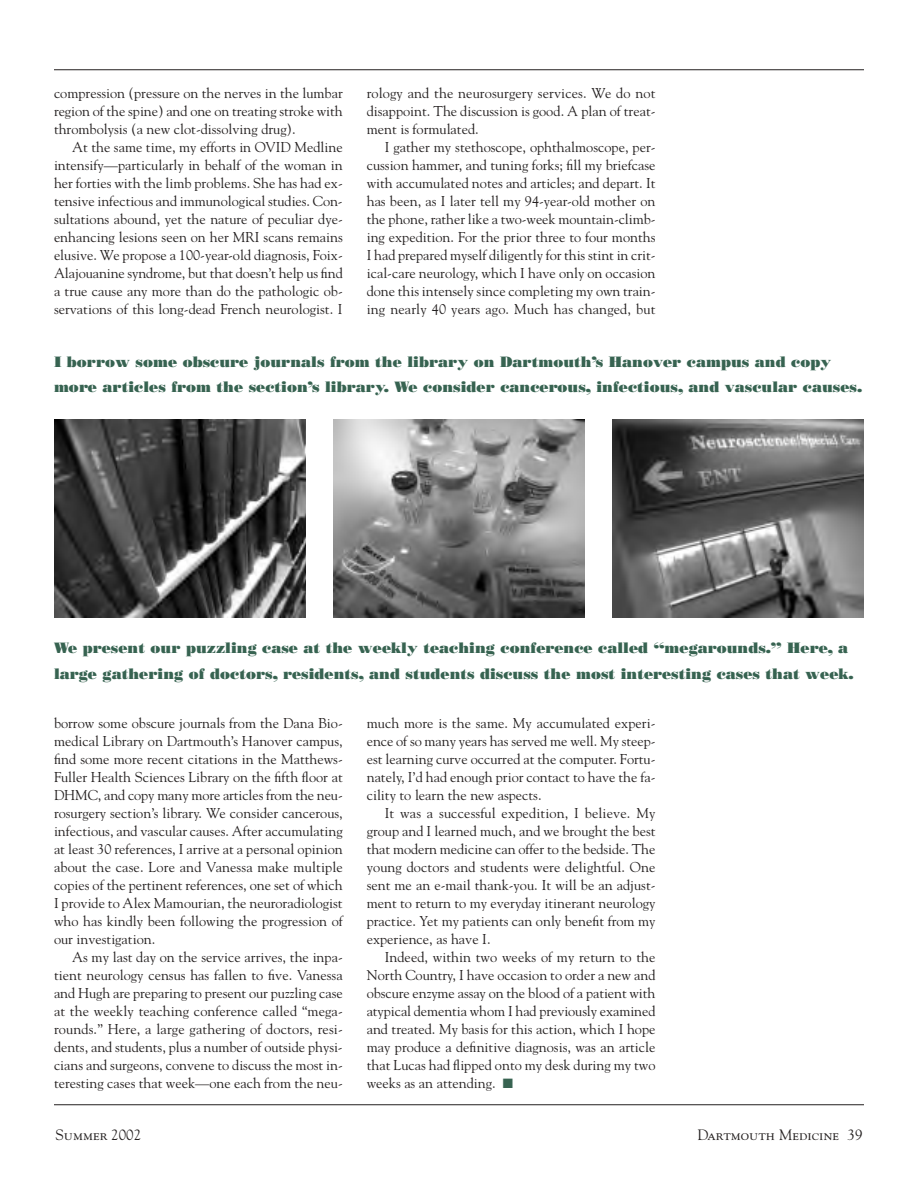
<style>
.page{position:relative;width:918px;height:1188px;background:#fff}
.page>*{position:absolute;margin:0;border:0;box-sizing:border-box;transform-origin:0 0}
.t1{font:15px/25.5px "Bodoni Poster";color:#376351}
.t2{font:15px "Goudy SC";color:#231f1f}
.t3{font:14.25px/18px "Goudy";color:#231f1f;text-align:justify}
.s1{color:#376351}
.s2{font-family:"Goudy"}
</style>
<div class="page">
<hr style="left:54px;top:1104px;width:810px;height:1px;background:#231f1f">
<hr style="left:54px;top:69px;width:810px;height:1px;background:#231f1f">
<img style="left:54px;top:419px;width:252px;height:198px">
<img style="left:333px;top:419px;width:252px;height:198px">
<img style="left:612px;top:419px;width:252px;height:198px">
<p class="t3" style="left:54px;top:86px;width:290px">compression (pressure on the nerves in the lumbar region of the spine) and one on treating stroke with thrombolysis (a new clot-dissolving drug).</p>
<p class="t3" style="left:54px;top:140px;width:290px;text-indent:18px">At the same time, my efforts in OVID Medline intensify—particularly in behalf of the woman in her forties with the limb problems. She has had ex&shy;tensive infectious and immunological studies. Con&shy;sultations abound, yet the nature of peculiar dye&shy;enhancing lesions seen on her MRI scans remains elusive. We propose a 100-year-old diagnosis, Foix-Alajouanine syndrome, but that doesn’t help us find a true cause any more than do the pathologic ob&shy;servations of this long-dead French neurologist. I</p>
<p class="t3" style="left:367px;top:86px;width:290px">rology and the neurosurgery services. We do not disappoint. The discussion is good. A plan of treat&shy;ment is formulated.</p>
<p class="t3" style="left:367px;top:140px;width:290px;text-indent:18px">I gather my stethoscope, ophthalmoscope, per&shy;cussion hammer, and tuning forks; fill my briefcase with accumulated notes and articles; and depart. It has been, as I later tell my 94-year-old mother on the phone, rather like a two-week mountain-climb&shy;ing expedition. For the prior three to four months I had prepared myself diligently for this stint in crit&shy;ical-care neurology, which I have only on occasion done this intensely since completing my own train&shy;ing nearly 40 years ago. Much has changed, but</p>
<p class="t1" style="left:54px;top:350px;width:810px">I borrow some obscure journals from the library on Dartmouth’s Hanover campus and copy more articles from the section’s library. We consider cancerous, infectious, and vascular causes.</p>
<p class="t1" style="left:54px;top:637px;width:801px">We present our puzzling case at the weekly teaching conference called “megarounds.” Here, a large gathering of doctors, residents, and students discuss the most interesting cases that week.</p>
<p class="t3" style="left:54px;top:716px;width:290px">borrow some obscure journals from the Dana Bio&shy;medical Library on Dartmouth’s Hanover campus, find some more recent citations in the Matthews-Fuller Health Sciences Library on the fifth floor at DHMC, and copy many more articles from the neu&shy;rosurgery section’s library. We consider cancerous, infectious, and vascular causes. After accumulating at least 30 references, I arrive at a personal opinion about the case. Lore and Vanessa make multiple copies of the pertinent references, one set of which I provide to Alex Mamourian, the neuroradiologist who has kindly been following the progression of our investigation.</p>
<p class="t3" style="left:54px;top:950px;width:290px;text-indent:18px">As my last day on the service arrives, the inpa&shy;tient neurology census has fallen to five. Vanessa and Hugh are preparing to present our puzzling case at the weekly teaching conference called “mega&shy;rounds.” Here, a large gathering of doctors, resi&shy;dents, and students, plus a number of outside physi&shy;cians and surgeons, convene to discuss the most in&shy;teresting cases that week—one each from the neu-</p>
<p class="t3" style="left:367px;top:716px;width:290px">much more is the same. My accumulated experi&shy;ence of so many years has served me well. My steep&shy;est learning curve occurred at the computer. Fortu&shy;nately, I’d had enough prior contact to have the fa&shy;cility to learn the new aspects.</p>
<p class="t3" style="left:367px;top:806px;width:290px;text-indent:18px">It was a successful expedition, I believe. My group and I learned much, and we brought the best that modern medicine can offer to the bedside. The young doctors and students were delightful. One sent me an e-mail thank-you. It will be an adjust&shy;ment to return to my everyday itinerant neurology practice. Yet my patients can only benefit from my experience, as have I.</p>
<p class="t3" style="left:367px;top:950px;width:290px;text-indent:18px">Indeed, within two weeks of my return to the North Country, I have occasion to order a new and obscure enzyme assay on the blood of a patient with atypical dementia whom I had previously examined and treated. My basis for this action, which I hope may produce a definitive diagnosis, was an article that Lucas had flipped onto my desk during my two weeks as an attending. <span class="s1">■</span></p>
<p class="t2" style="left:56px;top:1129px;width:87px">Summer <span class="s2">2002</span></p>
<p class="t2" style="left:697px;top:1129px;width:167px">Dartmouth Medicine <span class="s2">39</span></p>
</div>
